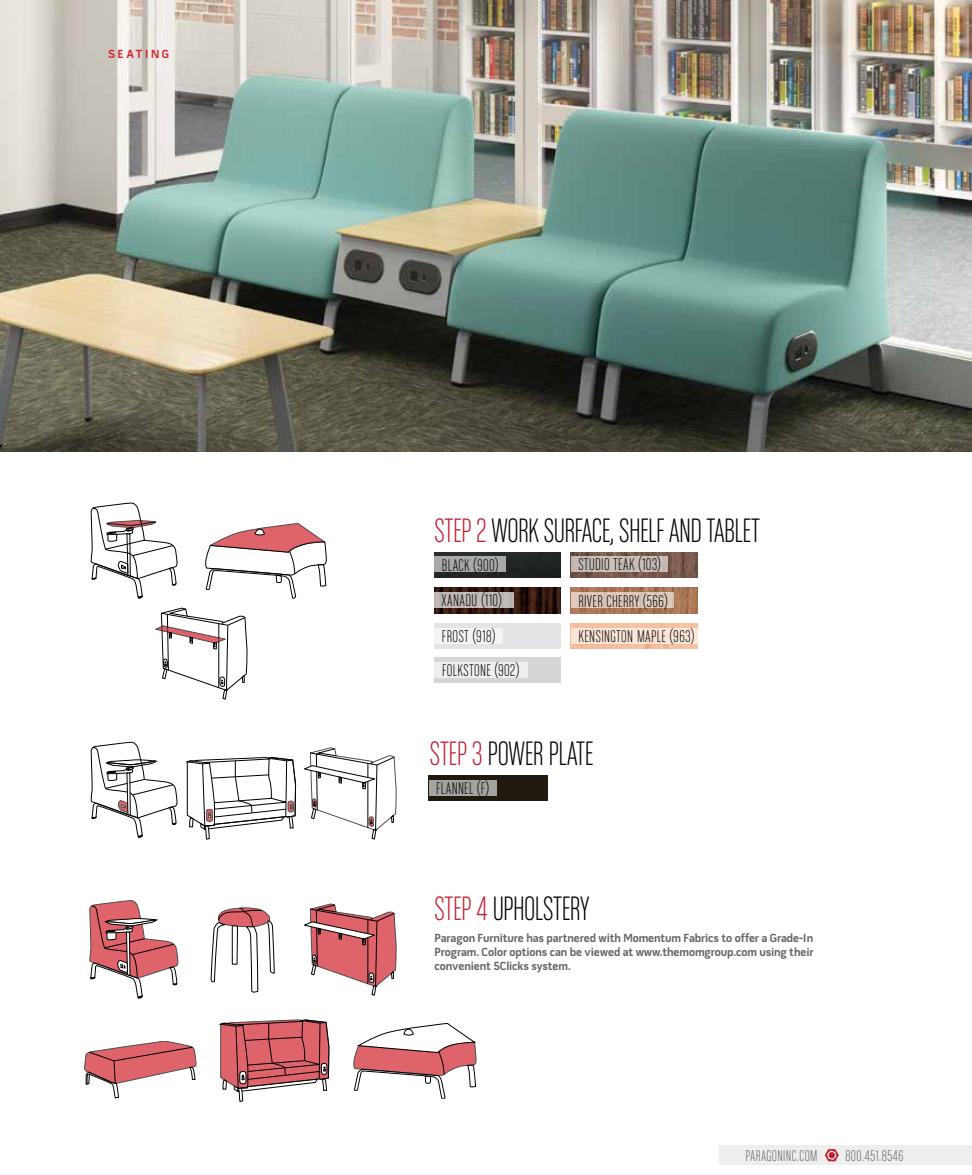
<style>
.page{position:relative;width:972px;height:1175px;background:#fff}
.page>*{position:absolute;margin:0;border:0;box-sizing:border-box;transform-origin:0 0}
.t1{font:36px "Chalet Comprime Milan Eighty";letter-spacing:-.005em;color:#000}
.t2{font:18px/35.7px "Chalet Comprime Milan Eighty";letter-spacing:.035em;color:#000}
.t3{font:16.5px "Chalet Comprime Milan Eighty";letter-spacing:.035em;color:#636466}
.t4{font:700 12px/14.4px "Pill Gothic 600 mg";letter-spacing:-.01em;color:#636466;text-align:justify}
.t5{font:700 12px "Pill Gothic 600 mg";letter-spacing:.21em;color:#d2232a}
.s1{color:#c32032}
</style>
<div class="page">
<div style="left:720px;top:1145px;width:252px;height:19px;background:#ededee"></div>
<svg style="left:825px;top:1149px;width:14px;height:12px"></svg>
<img style="left:0;top:0;width:972px;height:451px">
<svg style="left:91px;top:503px;width:86px;height:95px"></svg>
<svg style="left:91px;top:742px;width:86px;height:95px"></svg>
<svg style="left:90px;top:900px;width:88px;height:98px"></svg>
<svg style="left:205px;top:523px;width:121px;height:75px"></svg>
<svg style="left:354px;top:1023px;width:122px;height:75px"></svg>
<svg style="left:186px;top:757px;width:110px;height:82px"></svg>
<svg style="left:220px;top:1019px;width:109px;height:82px"></svg>
<svg style="left:156px;top:608px;width:91px;height:91px"></svg>
<svg style="left:304px;top:747px;width:92px;height:92px"></svg>
<svg style="left:304px;top:903px;width:92px;height:92px"></svg>
<svg style="left:211px;top:907px;width:64px;height:85px"></svg>
<div style="left:434px;top:627px;width:69px;height:16px;background:#f3f4f5"></div>
<img style="left:571px;top:552px;width:126px;height:25px">
<div style="left:571px;top:556px;width:97px;height:16px;background:#c7bcb6"></div>
<img style="left:571px;top:588px;width:126px;height:25px">
<div style="left:571px;top:592px;width:103px;height:16px;background:#ddc8bb"></div>
<img style="left:571px;top:623px;width:126px;height:26px">
<div style="left:571px;top:627px;width:126px;height:16px;background:#fbe6d9"></div>
<div style="left:435px;top:662px;width:93px;height:16px;background:#eee"></div>
<img style="left:434px;top:588px;width:127px;height:25px">
<div style="left:434px;top:592px;width:80px;height:16px;background:#c1b9b7"></div>
<img style="left:434px;top:552px;width:127px;height:25px">
<div style="left:434px;top:556px;width:72px;height:16px;background:#a9aaa9"></div>
<div style="left:429px;top:775px;width:119px;height:25px;background:#20190f"></div>
<div style="left:429px;top:780px;width:68px;height:15px;background:#a5a39f"></div>
<svg style="left:84px;top:1041px;width:112px;height:57px"></svg>
<p class="t5" style="left:108px;top:49px;width:63px">SEATING</p>
<h1 class="t1" style="left:434px;top:510px;width:327px"><span class="s1">STEP 2</span> WORK SURFACE, SHELF AND TABLET</h1>
<h2 class="t2" style="left:442px;top:547px;width:58px">BLACK (900)</h2>
<h2 class="t2" style="left:442px;top:582px;width:61px">XANADU (110)</h2>
<h2 class="t2" style="left:442px;top:618px;width:55px">FROST (918)</h2>
<h2 class="t2" style="left:442px;top:652px;width:79px">FOLKSTONE (902)</h2>
<h2 class="t2" style="left:578px;top:546px;width:118px">STUDIO TEAK (103)<br>RIVER CHERRY (566)<br>KENSINGTON MAPLE (963)</h2>
<h1 class="t1" style="left:430px;top:734px;width:165px"><span class="s1">STEP 3</span> POWER PLATE</h1>
<h2 class="t2" style="left:436px;top:770px;width:54px">FLANNEL (F)</h2>
<h1 class="t1" style="left:435px;top:889px;width:156px"><span class="s1">STEP 4</span> UPHOLSTERY</h1>
<p class="t4" style="left:434px;top:931px;width:381px">Paragon Furniture has partnered with Momentum Fabrics to offer a Grade-In Program. Color options can be viewed at www.themomgroup.com using their convenient 5Clicks system.</p>
<h3 class="t3" style="left:745px;top:1146px;width:74px">PARAGONINC.COM</h3>
<h3 class="t3" style="left:845px;top:1146px;width:60px">800.451.8546</h3>
</div>
